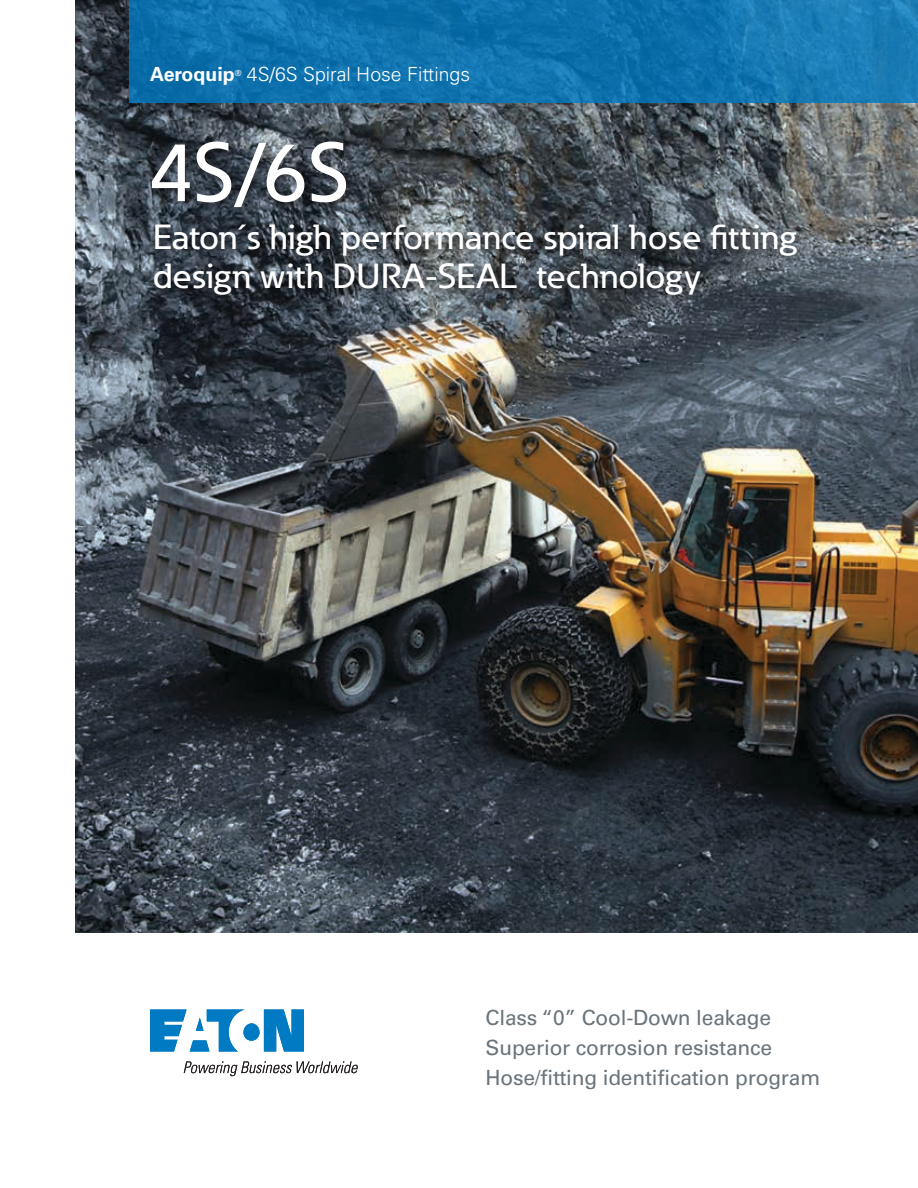
<style>
.page{position:relative;width:918px;height:1188px;background:#fff}
.page>*{position:absolute;margin:0;border:0;box-sizing:border-box;transform-origin:0 0}
.t1{font:500 82.5px "Eaton";color:#fff}
.t2{font:500 34.5px/39px "Eaton";color:#fff;scale:1.09 1}
.t3{font:21px/30px "Univers LT Std";letter-spacing:-.01em;color:#6a747b}
.t4{font:300 19.5px "Univers LT Std";color:#fff}
.t5{font:700 19.5px "Univers LT Std";color:#fff}
.t6{font:700 8.4px "Univers LT Std";color:#fff}
</style>
<div class="page">
<svg style="left:150px;top:1010px;width:154px;height:42px"></svg>
<svg style="left:184px;top:1061px;width:174px;height:15px"></svg>
<img style="left:75px;top:0;width:843px;height:933px">
<svg style="left:129px;top:0;width:789px;height:103px;background:#1173af"></svg>
<div style="left:150px;top:221px;width:659px;height:86px;background:#090305;opacity:.5"></div>
<div style="left:148px;top:138px;width:210px;height:81px;background:#090305;opacity:.5"></div>
<p class="t5" style="left:150px;top:63px;width:86px">Aeroquip</p>
<p class="t6" style="left:235px;top:68px;width:8px">®</p>
<p class="t4" style="left:247px;top:62px;width:225px">4S/6S Spiral Hose Fittings</p>
<h1 class="t1" style="left:148px;top:122px;width:202px">4S/6S</h1>
<h2 class="t2" style="left:153px;top:217px;width:592px">Eaton´s high performance spiral hose fitting design with DURA-SEAL<sup>™</sup> technology</h2>
<p class="t3" style="left:486px;top:1002px;width:336px">Class “0” Cool-Down leakage<br>Superior corrosion resistance<br>Hose/fitting identification program</p>
</div>
